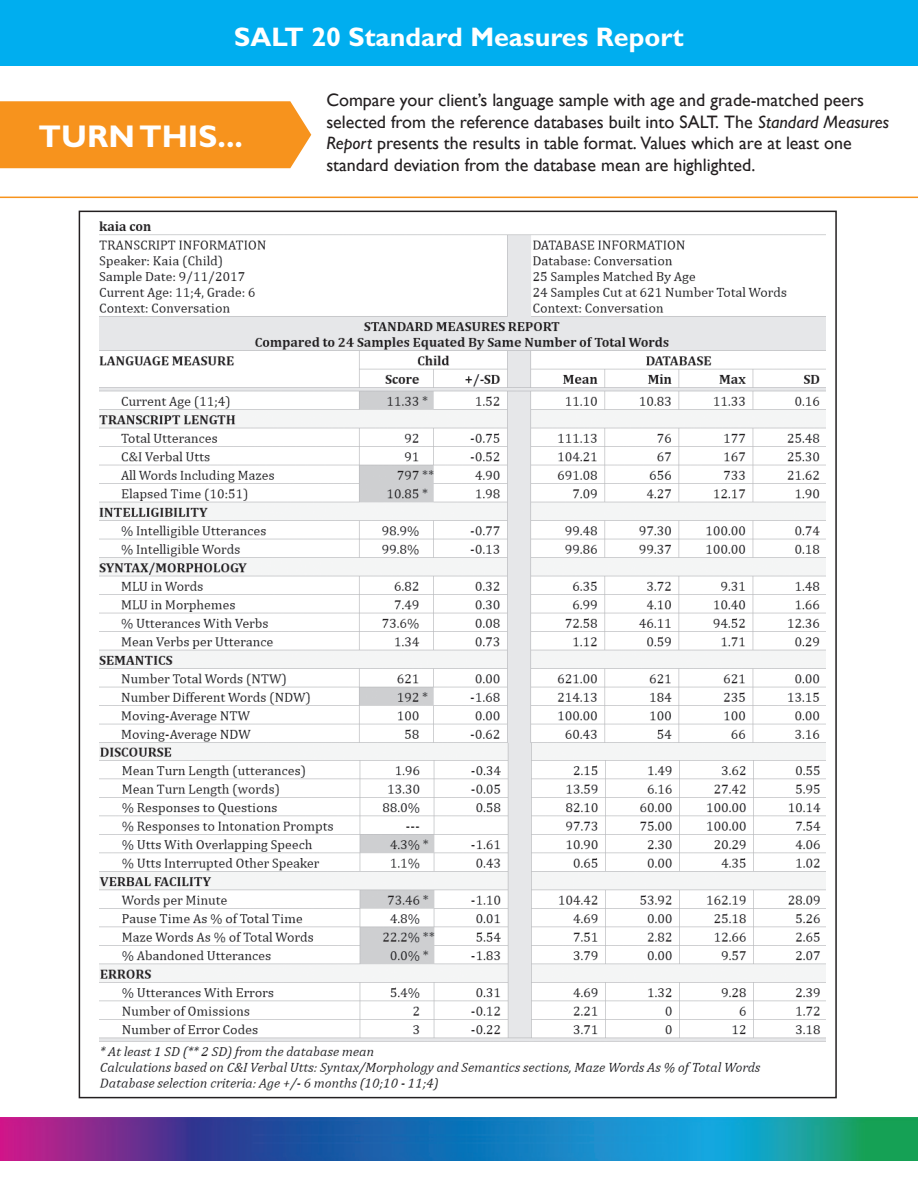
<style>
.page{position:relative;width:918px;height:1188px;background:#fff}
.page>*{position:absolute;margin:0;border:0;box-sizing:border-box;transform-origin:0 0}
.t1{font:700 31.5px "Gill Sans";color:#fff}
.t2{font:700 26.85px "Gill Sans";color:#fff}
.t3{font:18px/21.6px "Gill Sans";color:#231f20}
.s1{font-style:italic}
</style>
<div class="page">
<div style="left:0;top:0;width:918px;height:66px;background:#00aeef"></div>
<div style="left:0;top:101px;width:311px;height:67px;background:#f7931d"></div>
<img style="left:0;top:1118px;width:918px;height:42px">
<img style="left:100px;top:221px;width:726px;height:870px">
<hr style="left:0;top:197px;width:918px;height:1px;background:#f7931d">
<h2 class="t2" style="left:234px;top:21px;width:451px">SALT 20 Standard Measures Report</h2>
<h1 class="t1" style="left:39px;top:117px;width:206px">TURN THIS...</h1>
<p class="t3" style="left:326px;top:89px;width:564px">Compare your client’s language sample with age and grade-matched peers selected from the reference databases built into SALT. The <span class="s1">Standard Measures Report</span> presents the results in table format. Values which are at least one standard deviation from the database mean are highlighted.</p>
</div>
